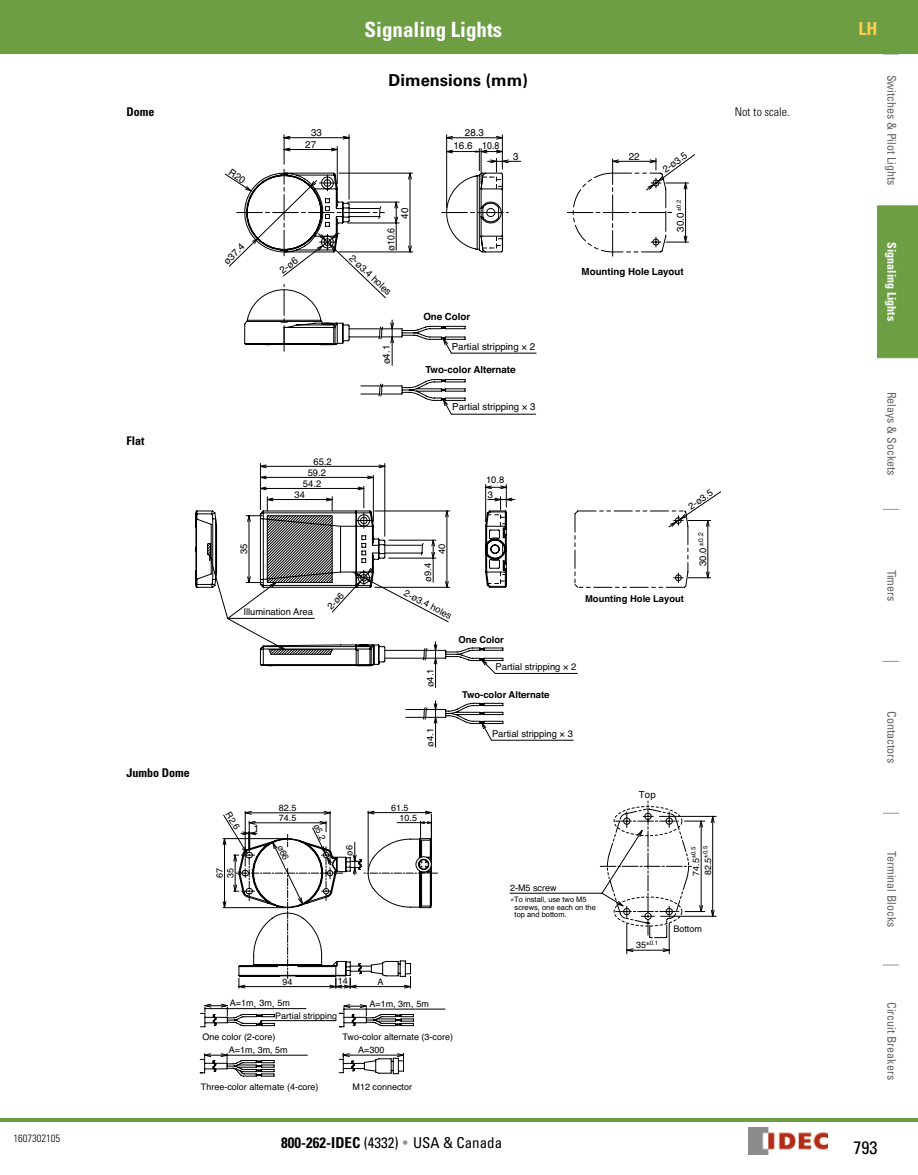
<style>
.page{position:relative;width:918px;height:1175px;background:#fff}
.page>*{position:absolute;margin:0;border:0;box-sizing:border-box;transform-origin:0 0}
.t1{font:700 condensed 21px "Univers LT Std";color:#fff}
.t2{font:condensed 18px "Univers LT Std";color:#000}
.t3{font:700 condensed 18px "Univers LT Std";color:#ffce4e}
.t4{font:700 16.5px "Univers LT Std";color:#000}
.t5{font:condensed 15px "Univers LT Std";color:#000}
.t6{font:condensed 12px "Univers LT Std";color:#636466}
.t7{font:700 condensed 12px "Univers LT Std";color:#000}
.t8{font:700 condensed 12px "Univers LT Std";color:#fff}
.t9{font:300 condensed 12px "Univers LT Std";color:#000}
.t10{font:300 condensed 10.5px "Univers LT Std";color:#000}
.t11{font:10.5px "Helvetica";color:#000}
.t12{font:9.9px/12.6px "Helvetica";color:#000}
.t13{font:9.9px "Helvetica";color:#000;scale:.9 1}
.t14{font:9.75px "Helvetica";color:#000}
.t15{font:700 9.75px "Helvetica";color:#000}
.t16{font:9.45px/11.1px "Helvetica";color:#000}
.t17{font:700 9.45px "Helvetica";color:#000}
.t18{font:9px/10.5px "Helvetica";color:#000}
.t19{font:9px "Helvetica";color:#000;scale:.9 1}
.t20{font:7.5px/7.5px "Helvetica";color:#000}
.t21{font:6.15px "Helvetica";color:#000}
.s1{font-size:9.75px}
.s2{font-size:9px}
.s3{font-family:"Helvetica Neue LT Std";font-weight:300;font-size:10.35px}
.s4{font-weight:700}
.s5{color:#939598}
</style>
<div class="page">
<svg style="left:883px;top:509px;width:16px;height:1px"></svg>
<svg style="left:883px;top:661px;width:16px;height:1px"></svg>
<svg style="left:883px;top:813px;width:16px;height:1px"></svg>
<svg style="left:883px;top:964px;width:16px;height:1px"></svg>
<div style="left:877px;top:205px;width:41px;height:153px;background:#6d9e43"></div>
<svg style="left:883px;top:54px;width:16px;height:1px"></svg>
<div style="left:0;top:0;width:918px;height:54px;background:#6d9e43"></div>
<img style="left:748px;top:1127px;width:80px;height:27px">
<hr style="left:0;top:1118px;width:918px;height:3px;background:#6d9e43">
<svg style="left:567px;top:158px;width:122px;height:98px"></svg>
<hr style="left:385px;top:463px;width:1px;height:73px;background:#000">
<hr style="left:260px;top:463px;width:1px;height:46px;background:#000">
<hr style="left:435px;top:717px;width:1px;height:30px;background:#000">
<svg style="left:574px;top:491px;width:147px;height:88px"></svg>
<svg style="left:209px;top:464px;width:304px;height:253px"></svg>
<svg style="left:434px;top:514px;width:276px;height:215px"></svg>
<hr style="left:659px;top:816px;width:57px;height:1px;background:#000">
<hr style="left:661px;top:916px;width:55px;height:1px;background:#000">
<hr style="left:627px;top:923px;width:1px;height:30px;background:#000">
<hr style="left:669px;top:923px;width:1px;height:30px;background:#000">
<svg style="left:509px;top:801px;width:206px;height:151px"></svg>
<svg style="left:225px;top:148px;width:312px;height:267px"></svg>
<svg style="left:200px;top:814px;width:246px;height:262px"></svg>
<p class="t10" style="left:14px;top:1132px;width:48px">1607302105</p>
<h1 class="t1" style="left:365px;top:17px;width:139px">Signaling Lights</h1>
<h2 class="t3" style="left:859px;top:18px;width:20px">LH</h2>
<h3 class="t4" style="left:389px;top:70px;width:141px">Dimensions (mm)</h3>
<h3 class="t7" style="left:127px;top:104px;width:29px">Dome</h3>
<h3 class="t9" style="left:735px;top:104px;width:57px">Not to scale.</h3>
<p class="t13" style="left:482px;top:137px;width:21px">10.8</p>
<p class="t12" style="left:453px;top:126px;width:32px;text-indent:12px">28.3<br>16.6</p>
<p class="t12" style="left:311px;top:126px;width:12px">33</p>
<p class="t12" style="left:305px;top:138px;width:12px">27</p>
<p class="t12" style="left:221px;top:258px;width:27px;rotate:-44deg"><span class="s1">ø</span>37.4</p>
<p class="t12" style="left:277px;top:266px;width:22px;rotate:-38deg">2-<span class="s1">ø</span>6</p>
<p class="t12" style="left:513px;top:149px;width:7px">3</p>
<p class="t12" style="left:398px;top:219px;width:12px;rotate:-90deg">40</p>
<p class="t13" style="left:382px;top:251px;width:27px;rotate:-90deg"><span class="s1">ø</span>10.6</p>
<p class="t14" style="left:356px;top:250px;width:56px;rotate:43deg">2-ø3.4 holes</p>
<p class="t12" style="left:380px;top:364px;width:21px;rotate:-90deg"><span class="s1">ø</span>4.1</p>
<p class="t15" style="left:423px;top:307px;width:49px">One Color</p>
<p class="t14" style="left:452px;top:338px;width:85px">Partial stripping × 2</p>
<p class="t15" style="left:425px;top:360px;width:92px">Two-color Alternate</p>
<p class="t12" style="left:629px;top:150px;width:12px">22</p>
<p class="t14" style="left:659px;top:164px;width:30px;rotate:-36deg">2-ø3.5</p>
<p class="t12" style="left:674px;top:231px;width:34px;rotate:-90deg">30.0 <sup>±0.2</sup></p>
<p class="t15" style="left:582px;top:263px;width:104px">Mounting Hole Layout</p>
<h3 class="t7" style="left:127px;top:433px;width:19px">Flat</h3>
<h3 class="t7" style="left:127px;top:765px;width:65px">Jumbo Dome</h3>
<p class="t14" style="left:452px;top:398px;width:85px">Partial stripping × 3</p>
<p class="t16" style="left:308px;top:456px;width:26px;text-indent:6px">65.2<br>59.2</p>
<p class="t16" style="left:303px;top:478px;width:20px">54.2</p>
<p class="t16" style="left:294px;top:489px;width:12px">34</p>
<p class="t16" style="left:239px;top:554px;width:12px;rotate:-90deg">35</p>
<p class="t16" style="left:243px;top:606px;width:71px">Illumination Area</p>
<p class="t16" style="left:437px;top:554px;width:12px;rotate:-90deg">40</p>
<p class="t16" style="left:423px;top:582px;width:20px;rotate:-90deg">ø9.4</p>
<p class="t16" style="left:326px;top:604px;width:21px;rotate:-47deg">2-ø6</p>
<p class="t16" style="left:407px;top:588px;width:54px;rotate:27deg">2-ø3.4 holes</p>
<p class="t16" style="left:486px;top:475px;width:20px">10.8</p>
<p class="t16" style="left:488px;top:489px;width:7px">3</p>
<p class="t16" style="left:425px;top:687px;width:20px;rotate:-90deg">ø4.1</p>
<p class="t16" style="left:425px;top:746px;width:20px;rotate:-90deg">ø4.1</p>
<p class="t17" style="left:458px;top:631px;width:47px">One Color</p>
<p class="t16" style="left:496px;top:662px;width:82px">Partial stripping × 2</p>
<p class="t17" style="left:462px;top:686px;width:89px">Two-color Alternate</p>
<p class="t16" style="left:492px;top:729px;width:82px">Partial stripping × 3</p>
<p class="t16" style="left:687px;top:502px;width:29px;rotate:-34deg">2-ø3.5</p>
<p class="t17" style="left:585px;top:590px;width:100px">Mounting Hole Layout</p>
<p class="t16" style="left:698px;top:566px;width:35px;rotate:-90deg">30.0 <sup>±0.2</sup></p>
<p class="t18" style="left:232px;top:810px;width:21px;rotate:58deg">R2.6</p>
<p class="t11" style="left:253px;top:821px;width:7px">1</p>
<p class="t18" style="left:215px;top:878px;width:12px;rotate:-90deg">67<br>35</p>
<p class="t18" style="left:279px;top:803px;width:19px">82.5<br>74.5</p>
<p class="t19" style="left:322px;top:822px;width:20px;rotate:64deg">ø5.2</p>
<p class="t18" style="left:345px;top:856px;width:12px;rotate:-90deg">ø6</p>
<p class="t18" style="left:391px;top:803px;width:19px">61.5</p>
<p class="t18" style="left:400px;top:813px;width:19px">10.5</p>
<p class="t18" style="left:510px;top:883px;width:48px">2-M5 screw</p>
<p class="t14" style="left:639px;top:787px;width:18px">Top</p>
<p class="t18" style="left:690px;top:875px;width:31px;line-height:12px;rotate:-90deg">74.5<sup>±0.5<br></sup>82.5<sup>±0.5</sup></p>
<p class="t20" style="left:515px;top:896px;width:83px;text-indent:-4px">∗To install, use two M5 screws, one each on the top and bottom.</p>
<p class="t21" style="left:636px;top:938px;width:23px"><span class="s2">35</span>±0.1</p>
<p class="t18" style="left:673px;top:924px;width:30px">Bottom</p>
<p class="t18" style="left:282px;top:976px;width:12px">94</p>
<p class="t18" style="left:338px;top:976px;width:12px">14</p>
<p class="t18" style="left:378px;top:977px;width:8px">A</p>
<p class="t18" style="left:230px;top:998px;width:62px">A=1m<span class="s3">,</span> 3m<span class="s3">,</span> 5m</p>
<p class="t18" style="left:370px;top:999px;width:61px">A=1m, 3m<span class="s3">,</span> 5m</p>
<p class="t18" style="left:229px;top:1045px;width:60px">A=1m, 3m, 5m</p>
<p class="t18" style="left:275px;top:1011px;width:64px">Partial stripping</p>
<p class="t18" style="left:202px;top:1031px;width:75px">One color (2-core)</p>
<p class="t18" style="left:343px;top:1031px;width:112px">Two-color alternate (3-core)</p>
<p class="t18" style="left:358px;top:1045px;width:28px">A=300</p>
<p class="t18" style="left:353px;top:1082px;width:61px">M12 connector</p>
<p class="t18" style="left:201px;top:1082px;width:119px">Three-color alternate (4-core)</p>
<h3 class="t6" style="left:899px;top:75px;width:112px;rotate:90deg">Switches &amp; Pilot Lights</h3>
<h3 class="t8" style="left:899px;top:242px;width:80px;rotate:90deg">Signaling Lights</h3>
<h3 class="t6" style="left:899px;top:391px;width:85px;rotate:90deg">Relays &amp; Sockets</h3>
<h3 class="t6" style="left:899px;top:569px;width:33px;rotate:90deg">Timers</h3>
<h3 class="t6" style="left:899px;top:711px;width:54px;rotate:90deg">Contactors</h3>
<h3 class="t6" style="left:899px;top:851px;width:78px;rotate:90deg">Terminal Blocks</h3>
<h3 class="t6" style="left:899px;top:1002px;width:79px;rotate:90deg">Circuit Breakers</h3>
<h3 class="t5" style="left:281px;top:1132px;width:222px"><span class="s4">800-262-IDEC</span> (4332) <span class="s5">•</span> USA &amp; Canada</h3>
<h2 class="t2" style="left:854px;top:1136px;width:25px">793</h2>
</div>
